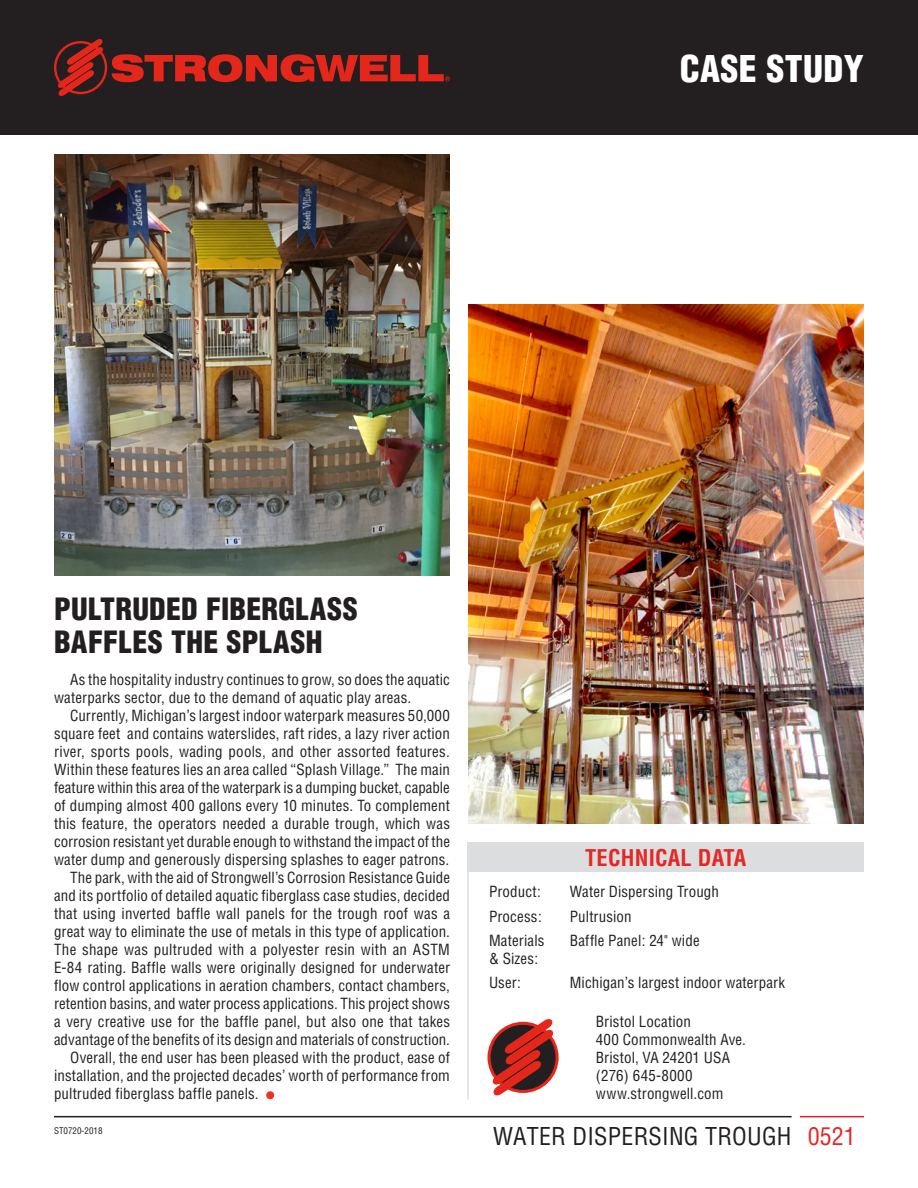
<style>
.page{position:relative;width:918px;height:1188px;background:#fff}
.page>*{position:absolute;margin:0;border:0;box-sizing:border-box;transform-origin:0 0}
.t1{font:900 condensed 36px "Helvetica";letter-spacing:.01em;color:#fff}
.t2{font:900 condensed 30px/33px "Helvetica";letter-spacing:.01em;color:#231f20}
.t3{font:condensed 24px "Helvetica";letter-spacing:.01em;color:#231f20}
.t4{font:700 condensed 22.5px "Helvetica";letter-spacing:.01em;color:#e42826}
.t5{font:condensed 15px/18px "Helvetica";letter-spacing:.01em;color:#231f20}
.t6{font:condensed 9px "Helvetica";color:#231f20}
.s1{color:#e42826}
</style>
<div class="page">
<hr style="left:54px;top:1116px;width:738px;height:1px;background:#231f20">
<hr style="left:800px;top:1116px;width:64px;height:1px;background:#ed1b2f">
<div style="left:0;top:0;width:918px;height:135px;background:#231f20"></div>
<svg style="left:54px;top:39px;width:396px;height:57px"></svg>
<div style="left:267px;top:1092px;width:6px;height:7px;background:#ee3224;border-radius:50%"></div>
<div style="left:266px;top:1091px;width:8px;height:8px;border:2px solid #ee3224;border-radius:50%"></div>
<hr style="left:467px;top:843px;width:2px;height:256px;background:#dcddde">
<div style="left:467px;top:842px;width:397px;height:30px;background:#dcddde"></div>
<svg style="left:487px;top:1022px;width:72px;height:71px"></svg>
<svg style="left:490px;top:1019px;width:66px;height:77px"></svg>
<img style="left:468px;top:304px;width:396px;height:520px">
<img style="left:54px;top:154px;width:396px;height:421px">
<h1 class="t1" style="left:680px;top:46px;width:186px">CASE STUDY</h1>
<h2 class="t2" style="left:54px;top:592px;width:305px">PULTRUDED FIBERGLASS<br>BAFFLES THE SPLASH</h2>
<p class="t5" style="left:54px;top:671px;width:397px;text-indent:16px">As the hospitality industry continues to grow, so does the aquatic waterparks sector, due to the demand of aquatic play areas.</p>
<p class="t5" style="left:70px;top:707px;width:381px">Currently, Michigan’s largest indoor waterpark measures 50,000</p>
<p class="t5" style="left:54px;top:725px;width:397px">square feet and contains waterslides, raft rides, a lazy river action</p>
<p class="t5" style="left:54px;top:743px;width:397px">river, sports pools, wading pools, and other assorted features.</p>
<p class="t5" style="left:54px;top:761px;width:397px">Within these features lies an area called “Splash Village.” The main</p>
<p class="t5" style="left:54px;top:779px;width:397px">feature within this area of the waterpark is a dumping bucket, capable</p>
<p class="t5" style="left:54px;top:797px;width:397px">of dumping almost 400 gallons every 10 minutes. To complement</p>
<p class="t5" style="left:54px;top:815px;width:398px">this feature, the operators needed a durable trough, which was</p>
<p class="t5" style="left:54px;top:833px;width:398px">corrosion resistant yet durable enough to withstand the impact of the</p>
<p class="t5" style="left:54px;top:851px;width:397px">water dump and generously dispersing splashes to eager patrons.</p>
<p class="t5" style="left:70px;top:869px;width:381px">The park, with the aid of Strongwell’s Corrosion Resistance Guide</p>
<p class="t5" style="left:54px;top:887px;width:398px">and its portfolio of detailed aquatic fiberglass case studies, decided</p>
<p class="t5" style="left:54px;top:905px;width:398px">that using inverted baffle wall panels for the trough roof was a</p>
<p class="t5" style="left:54px;top:923px;width:398px">great way to eliminate the use of metals in this type of application.</p>
<p class="t5" style="left:54px;top:941px;width:398px">The shape was pultruded with a polyester resin with an ASTM</p>
<p class="t5" style="left:54px;top:959px;width:398px">E-84 rating. Baffle walls were originally designed for underwater</p>
<p class="t5" style="left:54px;top:977px;width:398px">flow control applications in aeration chambers, contact chambers,</p>
<p class="t5" style="left:54px;top:995px;width:397px">retention basins, and water process applications. This project shows</p>
<p class="t5" style="left:54px;top:1013px;width:398px">a very creative use for the baffle panel, but also one that takes</p>
<p class="t5" style="left:54px;top:1031px;width:398px">advantage of the benefits of its design and materials of construction.</p>
<p class="t5" style="left:70px;top:1049px;width:381px">Overall, the end user has been pleased with the product, ease of</p>
<p class="t5" style="left:54px;top:1067px;width:398px">installation, and the projected decades’ worth of performance from</p>
<p class="t5" style="left:54px;top:1085px;width:206px">pultruded fiberglass baffle panels.</p>
<p class="t6" style="left:54px;top:1125px;width:50px">ST0720-2018</p>
<h3 class="t4" style="left:585px;top:844px;width:163px">TECHNICAL DATA</h3>
<p class="t5" style="left:489px;top:883px;width:53px">Product:</p>
<p class="t5" style="left:570px;top:883px;width:151px">Water Dispersing Trough</p>
<p class="t5" style="left:489px;top:907px;width:54px">Process:</p>
<p class="t5" style="left:570px;top:907px;width:63px">Pultrusion</p>
<p class="t5" style="left:489px;top:931px;width:57px">Materials &amp; Sizes:</p>
<p class="t5" style="left:570px;top:931px;width:131px">Baffle Panel: 24" wide</p>
<p class="t5" style="left:489px;top:973px;width:33px">User:</p>
<p class="t5" style="left:570px;top:973px;width:217px">Michigan’s largest indoor waterpark</p>
<p class="t5" style="left:596px;top:1013px;width:151px">Bristol Location<br>400 Commonwealth Ave.<br>Bristol, VA 24201 USA (276) 645-8000 www.strongwell.com</p>
<h3 class="t3" style="left:493px;top:1122px;width:364px">WATER DISPERSING TROUGH <span class="s1">0521</span></h3>
</div>
